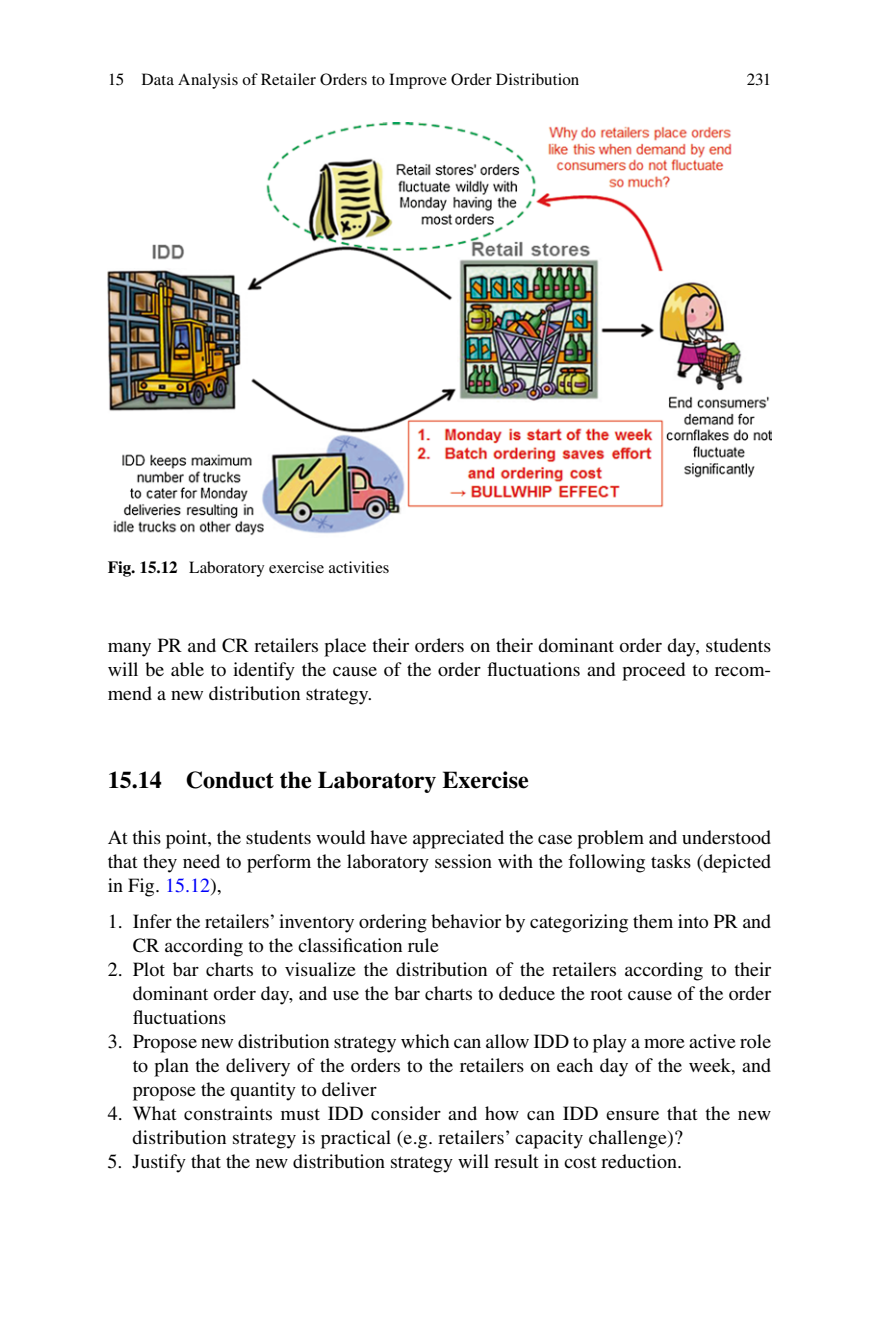
<style>
.page{position:relative;width:879px;height:1333px;background:#fff}
.page>*{position:absolute;margin:0;border:0;box-sizing:border-box;transform-origin:0 0}
.t1{font:700 24px "Wrxfhn Times";color:#000}
.t2{font:20px/24px "Khqktg Times";color:#000;text-align:justify}
.t3{font:20px "Mhrxrl Times";color:#000}
.t4{font:17px "Qtchvf Times";letter-spacing:.005em;color:#000}
.t5{font:17px "Khqktg Times";color:#000}
.s1{font-family:"Wrxfhn Times";font-weight:700}
.s2{color:#0000fa}
</style>
<div class="page">
<img style="left:108px;top:122px;width:663px;height:414px">
<p class="t4" style="left:108px;top:70px;width:473px">15 Data Analysis of Retailer Orders to Improve Order Distribution</p>
<p class="t5" style="left:746px;top:70px;width:26px">231</p>
<p class="t5" style="left:108px;top:558px;width:283px"><span class="s1">Fig. 15.12</span> Laboratory exercise activities</p>
<p class="t2" style="left:108px;top:633px;width:665px">many PR and CR retailers place their orders on their dominant order day, students will be able to identify the cause of the order fluctuations and proceed to recom&shy;mend a new distribution strategy.</p>
<p class="t1" style="left:108px;top:765px;width:422px">15.14 Conduct the Laboratory Exercise</p>
<p class="t2" style="left:108px;top:825px;width:665px">At this point, the students would have appreciated the case problem and understood that they need to perform the laboratory session with the following tasks (depicted in Fig. <span class="s2">15.12</span>),</p>
<p class="t3" style="left:108px;top:910px;width:665px">1. Infer the retailers’inventory ordering behavior by categorizing them into PR and</p>
<p class="t2" style="left:133px;top:933px;width:308px">CR according to the classification rule</p>
<p class="t2" style="left:133px;top:957px;width:640px;text-indent:-25px">2. Plot bar charts to visualize the distribution of the retailers according to their dominant order day, and use the bar charts to deduce the root cause of the order fluctuations</p>
<p class="t3" style="left:108px;top:1030px;width:665px">3. Propose new distribution strategy which can allow IDD to play a more active role</p>
<p class="t2" style="left:133px;top:1053px;width:640px">to plan the delivery of the orders to the retailers on each day of the week, and propose the quantity to deliver</p>
<p class="t3" style="left:108px;top:1102px;width:665px">4. What constraints must IDD consider and how can IDD ensure that the new</p>
<p class="t2" style="left:133px;top:1125px;width:552px">distribution strategy is practical (e.g. retailers’ capacity challenge)?</p>
<p class="t2" style="left:108px;top:1149px;width:576px">5. Justify that the new distribution strategy will result in cost reduction.</p>
</div>
